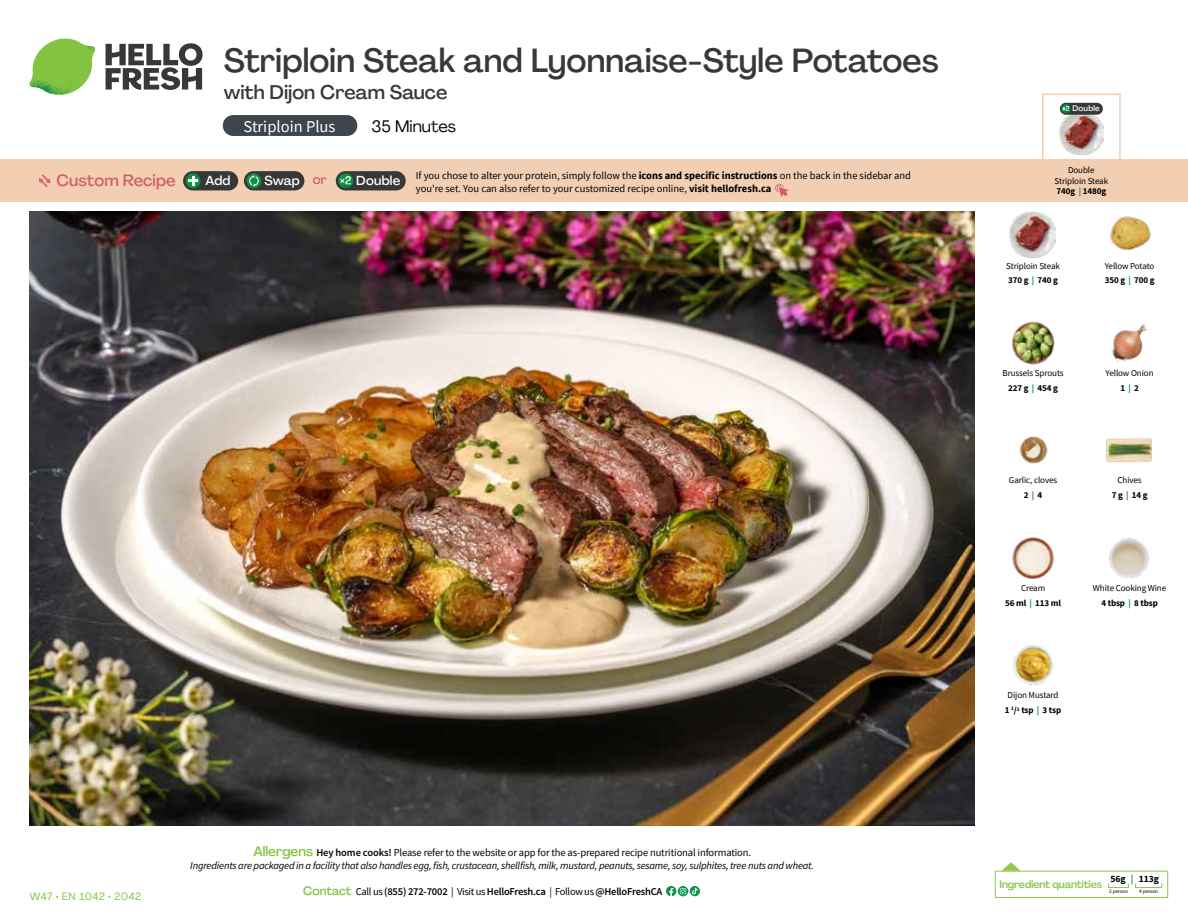
<style>
.page{position:relative;width:1188px;height:918px;background:#fff}
.page>*{position:absolute;margin:0;border:0;box-sizing:border-box;transform-origin:0 0}
.t1{font:500 33px "Agrandir";color:#383839}
.t2{font:500 19.5px "Agrandir";color:#383839}
.t3{font:16.5px "Source Sans Pro";color:#fff}
.t4{font:16.5px "Agrandir";color:#000}
.t5{font:500 16.2px "Agrandir";color:#d15f6a}
.t6{font:500 12.9px "Agrandir";letter-spacing:.015em;color:#fff}
.t7{font:italic 10.5px/13.5px "Source Sans Pro";letter-spacing:-.02em;color:#000;text-align:center}
.t8{font:10.5px "Source Sans Pro";color:#000}
.t9{font:600 10.5px "Source Sans Pro";letter-spacing:-.02em;color:#000}
.t10{font:500 10.5px "Agrandir";letter-spacing:-.01em;color:#82c341}
.t11{font:10.5px "Agrandir";letter-spacing:.05em;color:#82c341}
.t12{font:700 9.6px "Source Sans Pro";letter-spacing:-.01em;color:#000}
.t13{font:9px/14.9px "Source Sans Pro";letter-spacing:-.01em;color:#000;text-align:center}
.t14{font:700 9px/14.9px "Source Sans Pro";letter-spacing:-.01em;color:#000;text-align:center}
.t15{font:500 7.95px "Agrandir";letter-spacing:.025em;color:#fff}
.t16{font:5.25px "Source Sans Pro";letter-spacing:-.01em;color:#000}
.s1{color:#d15f6a}
.s2{color:#0b9446}
.s3{font-weight:700}
.s4{font-weight:700;color:#0b9446}
.s5{font-weight:400}
.s6{font-family:"Agrandir";font-weight:500;font-style:normal;font-size:13.5px;color:#82c341}
.s7{font-weight:600;font-style:normal}
.s8{font-style:normal}
.s9{font-family:"Agrandir";font-weight:500;font-size:12px;color:#82c341}
</style>
<div class="page">
<svg style="left:106px;top:43px;width:97px;height:47px"></svg>
<svg style="left:34px;top:39px;width:59px;height:38px"></svg>
<img style="left:65px;top:39px;width:30px;height:25px">
<img style="left:33px;top:60px;width:56px;height:10px">
<img style="left:29px;top:64px;width:58px;height:31px">
<img style="left:64px;top:70px;width:25px;height:24px">
<img style="left:30px;top:211px;width:945px;height:615px">
<svg style="left:690px;top:886px;width:10px;height:10px"></svg>
<svg style="left:666px;top:886px;width:32px;height:10px"></svg>
<svg style="left:1002px;top:862px;width:19px;height:9px"></svg>
<div style="left:995px;top:871px;width:173px;height:27px;border:1px solid #91c84e"></div>
<div style="left:1108px;top:883px;width:21px;height:5px;border:1px solid #91c84e"></div>
<div style="left:1135px;top:883px;width:27px;height:5px;border:1px solid #91c84e"></div>
<div style="left:223px;top:115px;width:134px;height:21px;background:#3e454c;border-radius:10px"></div>
<img style="left:1011px;top:321px;width:44px;height:44px">
<img style="left:1111px;top:324px;width:36px;height:38px">
<img style="left:1019px;top:436px;width:29px;height:28px">
<img style="left:1106px;top:438px;width:46px;height:24px">
<img style="left:1012px;top:537px;width:42px;height:42px">
<img style="left:1109px;top:538px;width:40px;height:40px">
<img style="left:1013px;top:645px;width:40px;height:40px">
<img style="left:1110px;top:216px;width:41px;height:34px">
<img style="left:1010px;top:212px;width:45px;height:45px">
<div style="left:0;top:160px;width:1188px;height:42px;background:#f2cfb3"></div>
<svg style="left:39px;top:174px;width:12px;height:13px"></svg>
<div style="left:336px;top:171px;width:70px;height:19px;background:#383839;border-radius:10px"></div>
<svg style="left:338px;top:173px;width:15px;height:15px"></svg>
<div style="left:341px;top:180px;width:11px;height:11px;background:#000;opacity:.35"></div>
<svg style="left:339px;top:176px;width:12px;height:8px"></svg>
<div style="left:244px;top:171px;width:60px;height:19px;background:#383839;border-radius:10px"></div>
<div style="left:247px;top:173px;width:14px;height:15px;background:#0b9446;border-radius:50%"></div>
<svg style="left:249px;top:175px;width:10px;height:12px"></svg>
<div style="left:183px;top:171px;width:55px;height:19px;background:#383839;border-radius:10px"></div>
<div style="left:186px;top:173px;width:14px;height:15px;background:#0b9446;border-radius:50%"></div>
<svg style="left:188px;top:176px;width:10px;height:10px"></svg>
<svg style="left:775px;top:183px;width:13px;height:14px"></svg>
<div style="left:1042px;top:94px;width:79px;height:69px;border:2px solid #f2cfb3"></div>
<img style="left:1060px;top:114px;width:43px;height:41px">
<div style="left:1060px;top:103px;width:43px;height:12px;background:#383839;border-radius:6px"></div>
<svg style="left:1061px;top:104px;width:10px;height:9px"></svg>
<div style="left:1064px;top:108px;width:6px;height:7px;background:#000;opacity:.35"></div>
<svg style="left:1062px;top:106px;width:7px;height:8px"></svg>
<h3 class="t5" style="left:56px;top:170px;width:121px">Custom Recipe</h3>
<h1 class="t1" style="left:224px;top:40px;width:716px">Striploin Steak and Lyonnaise-Style Potatoes</h1>
<h2 class="t2" style="left:224px;top:80px;width:225px">with Dijon Cream Sauce</h2>
<h3 class="t4" style="left:372px;top:116px;width:86px">35 Minutes</h3>
<h3 class="t3" style="left:244px;top:116px;width:93px">Striploin Plus</h3>
<p class="t15" style="left:1072px;top:104px;width:29px">Double</p>
<p class="t6" style="left:205px;top:172px;width:27px">Add</p>
<p class="t6" style="left:264px;top:172px;width:64px">Swap <span class="s1">or</span></p>
<p class="t6" style="left:356px;top:172px;width:45px">Double</p>
<p class="t13" style="left:1055px;top:164px;width:55px;line-height:11.6px">Double<br>Striploin Steak</p>
<p class="t14" style="left:1057px;top:183px;width:51px">740g <span class="s2">|</span> 1480g</p>
<p class="t8" style="left:416px;top:168px;width:497px">If you chose to alter your protein, simply follow the <span class="s3">icons and specific instructions</span> on the back in the sidebar and</p>
<p class="t8" style="left:416px;top:182px;width:357px">you're set. You can also refer to your customized recipe online, <span class="s3">visit hellofresh.ca</span></p>
<p class="t13" style="left:1006px;top:258px;width:55px;text-align:left">Striploin Steak<br><span class="s3">370 g</span> <span class="s4">|</span> <span class="s3">740 g</span></p>
<p class="t13" style="left:1105px;top:258px;width:51px;text-align:left">Yellow Potato<br><span class="s3">350 g</span> <span class="s4">|</span> <span class="s3">700 g</span></p>
<p class="t13" style="left:1003px;top:366px;width:63px">Brussels Sprouts<br><span class="s3">227 g</span> <span class="s4">|</span> <span class="s3">454 g</span></p>
<p class="t13" style="left:1106px;top:366px;width:49px">Yellow Onion<br><span class="s3">1</span> <span class="s4">|</span> <span class="s3">2</span></p>
<p class="t13" style="left:1009px;top:473px;width:50px">Garlic, cloves<br><span class="s3">2</span> <span class="s4">|</span> <span class="s3">4</span></p>
<p class="t13" style="left:1112px;top:473px;width:37px">Chives<br><span class="s3">7 g</span> <span class="s4">|</span> <span class="s3">14 g</span></p>
<p class="t14" style="left:1005px;top:580px;width:57px"><span class="s5">Cream<br></span>56 ml <span class="s2">|</span> 113 ml</p>
<p class="t13" style="left:1093px;top:580px;width:75px">White Cooking Wine<br><span class="s3">4 tbsp</span> <span class="s4">|</span> <span class="s3">8 tbsp</span></p>
<p class="t13" style="left:1005px;top:688px;width:58px">Dijon Mustard<br><span class="s3">1</span> <sup>1</sup><span class="s3">/</span><sup>2</sup> <span class="s3">tsp</span> <span class="s4">|</span> <span class="s3">3 tsp</span></p>
<p class="t11" style="left:30px;top:890px;width:113px">W47 • EN 1042 • 2042</p>
<p class="t7" style="left:190px;top:846px;width:625px"><span class="s6">Allergens</span> <span class="s7">Hey home cooks!</span> <span class="s8">Please refer to the website or app for the as-prepared recipe nutritional information.<br></span>Ingredients are packaged in a facility that also handles egg, fish, crustacean, shellfish, milk, mustard, peanuts, sesame, soy, sulphites, tree nuts and wheat.</p>
<p class="t9" style="left:303px;top:885px;width:361px"><span class="s9">Contact</span> <span class="s5">Call us</span> (855) 272-7002 <span class="s5">| Visit us</span> HelloFresh.ca <span class="s5">| Follow us</span> @HelloFreshCA</p>
<p class="t12" style="left:1111px;top:872px;width:50px">56g <span class="s2">|</span> 113g</p>
<p class="t16" style="left:1109px;top:888px;width:20px">2 person</p>
<p class="t16" style="left:1139px;top:888px;width:20px">4 person</p>
<p class="t10" style="left:1000px;top:878px;width:104px">Ingredient quantities</p>
</div>
